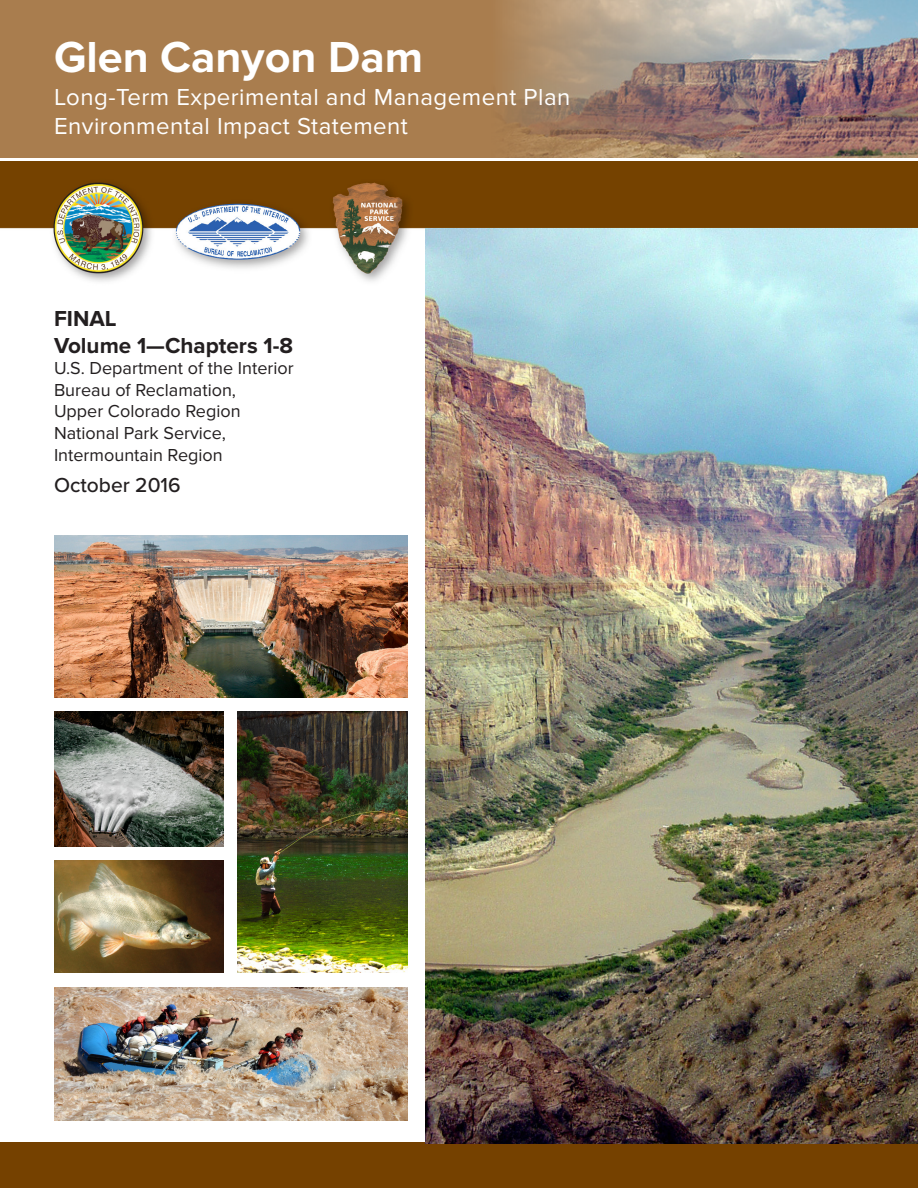
<style>
.page{position:relative;width:918px;height:1188px;background:#fff}
.page>*{position:absolute;margin:0;border:0;box-sizing:border-box;transform-origin:0 0}
.t1{font:700 45px "Proxima Nova";color:#fff}
.t2{font:24px/28.8px "Proxima Nova";letter-spacing:.02em;color:#fff}
.t3{font:700 22.5px "Proxima Nova";color:#231f20}
.t4{font:500 21px "Proxima Nova";color:#231f20}
.t5{font:18px/21.6px "Proxima Nova";color:#231f20}
</style>
<div class="page">
<div style="left:0;top:1143px;width:918px;height:45px;background:#754100"></div>
<img style="left:0;top:161px;width:918px;height:121px">
<div style="left:0;top:0;width:918px;height:158px;background:#a97d4e"></div>
<img style="left:503px;top:0;width:415px;height:158px">
<img style="left:54px;top:711px;width:170px;height:135px">
<img style="left:237px;top:711px;width:170px;height:261px">
<img style="left:54px;top:860px;width:170px;height:112px">
<img style="left:54px;top:535px;width:353px;height:162px">
<img style="left:425px;top:228px;width:493px;height:915px">
<img style="left:54px;top:987px;width:353px;height:133px">
<h1 class="t1" style="left:54px;top:31px;width:371px">Glen Canyon Dam</h1>
<h2 class="t2" style="left:54px;top:83px;width:518px">Long-Term Experimental and Management Plan<br>Environmental Impact Statement</h2>
<p class="t3" style="left:54px;top:305px;width:64px">FINAL</p>
<p class="t3" style="left:54px;top:332px;width:241px">Volume 1—Chapters 1-8</p>
<p class="t5" style="left:54px;top:358px;width:241px">U.S. Department of the Interior</p>
<p class="t5" style="left:54px;top:380px;width:188px">Bureau of Reclamation,<br>Upper Colorado Region</p>
<p class="t5" style="left:54px;top:423px;width:174px">National Park Service,<br>Intermountain Region</p>
<p class="t4" style="left:54px;top:473px;width:128px">October 2016</p>
</div>
